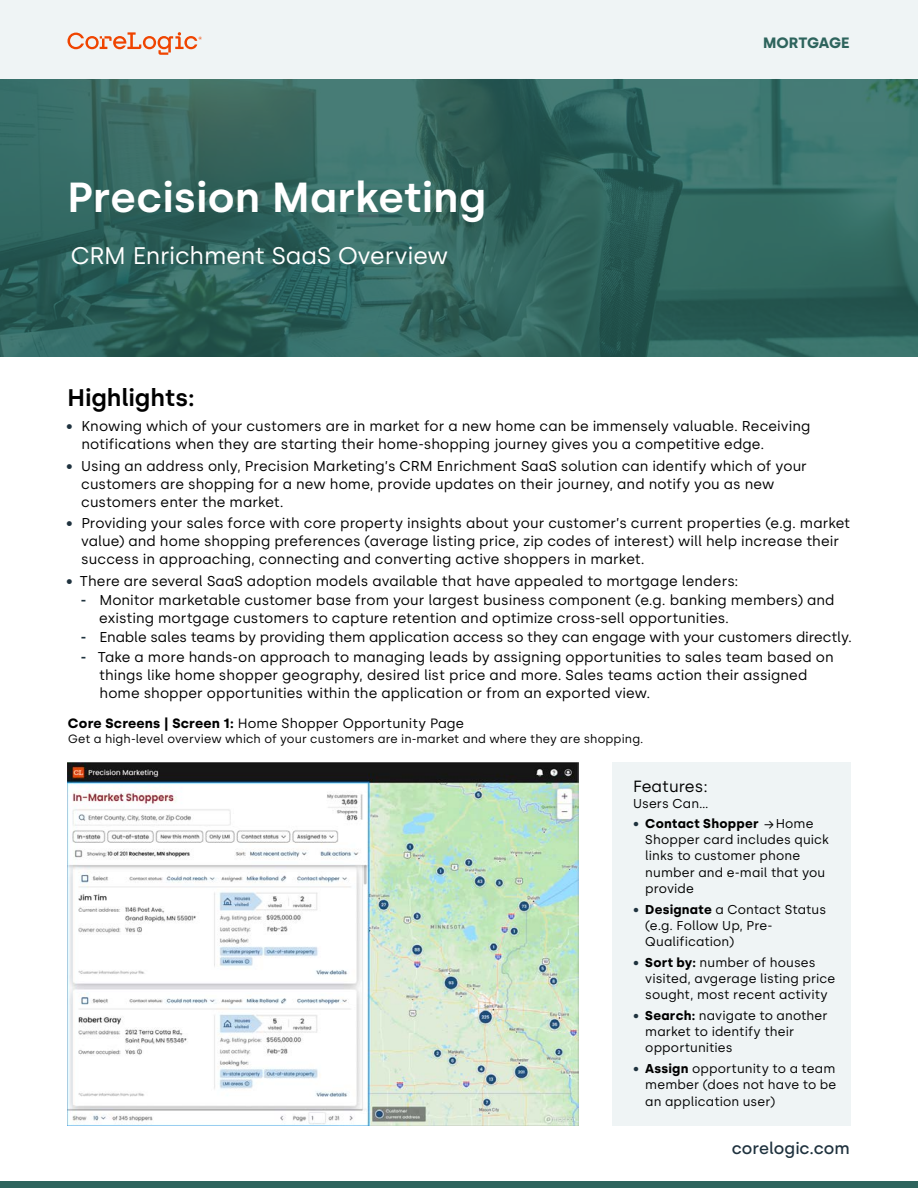
<style>
.page{position:relative;width:918px;height:1188px;background:#fff}
.page>*{position:absolute;margin:0;border:0;box-sizing:border-box;transform-origin:0 0}
.t1{font:600 42px "Silka";letter-spacing:.005em;color:#fff}
.t2{font:24px "Silka";letter-spacing:-.01em;color:#fff}
.t3{font:600 24px "Silka";color:#000}
.t4{font:500 16.5px "Silka";color:#1f323e}
.t5{font:16.2px "Silka";color:#000}
.t6{font:700 15px "Silka";color:#2e645d}
.t7{font:14.25px/18px "Silka";letter-spacing:.005em;color:#000}
.t8{font:13.5px "Silka";letter-spacing:.01em;color:#000}
.t9{font:12.9px/16.2px "Silka";letter-spacing:.01em;color:#000}
.t10{font:12px "Silka";letter-spacing:.01em;color:#000}
.s1{color:#1f323e}
.s2{font-weight:600;color:#1f323e}
.s3{font-weight:700}
.s4{font-style:italic;font-size:12.15px}
</style>
<div class="page">
<div style="left:0;top:0;width:918px;height:87px;background:#eff4f5"></div>
<img style="left:0;top:79px;width:918px;height:277px">
<div style="left:0;top:1181px;width:918px;height:7px;background:#2e645d"></div>
<svg style="left:67px;top:32px;width:135px;height:23px"></svg>
<img style="left:68px;top:762px;width:510px;height:364px">
<div style="left:612px;top:762px;width:238px;height:363px;background:#eff4f5"></div>
<h1 class="t1" style="left:68px;top:172px;width:420px">Precision Marketing</h1>
<h2 class="t2" style="left:71px;top:241px;width:379px">CRM Enrichment SaaS Overview</h2>
<p class="t6" style="left:763px;top:34px;width:88px">MORTGAGE</p>
<h2 class="t3" style="left:68px;top:384px;width:129px">Highlights:</h2>
<p class="t7" style="left:82px;top:417px;width:730px;text-indent:-15px"><span class="s1">•</span> Knowing which of your customers are in market for a new home can be immensely valuable. Receiving notifications when they are starting their home-shopping journey gives you a competitive edge.</p>
<p class="t7" style="left:81px;top:457px;width:727px;text-indent:-15px"><span class="s1">•</span> Using an address only, Precision Marketing’s CRM Enrichment SaaS solution can identify which of your customers are shopping for a new home, provide updates on their journey, and notify you as new customers enter the market.</p>
<p class="t7" style="left:81px;top:514px;width:771px;text-indent:-15px"><span class="s1">•</span> Providing your sales force with core property insights about your customer’s current properties (e.g. market value) and home shopping preferences (average listing price, zip codes of interest) will help increase their success in approaching, connecting and converting active shoppers in market.</p>
<p class="t7" style="left:66px;top:572px;width:674px"><span class="s1">•</span> There are several SaaS adoption models available that have appealed to mortgage lenders:</p>
<p class="t7" style="left:99px;top:591px;width:737px;text-indent:-18px"><span class="s2">-</span> Monitor marketable customer base from your largest business component (e.g. banking members) and existing mortgage customers to capture retention and optimize cross-sell opportunities.</p>
<p class="t7" style="left:81px;top:628px;width:773px"><span class="s2">-</span> Enable sales teams by providing them application access so they can engage with your customers directly.</p>
<p class="t7" style="left:99px;top:648px;width:736px;text-indent:-18px"><span class="s2">-</span> Take a more hands-on approach to managing leads by assigning opportunities to sales team based on things like home shopper geography, desired list price and more. Sales teams action their assigned home shopper opportunities within the application or from an exported view.</p>
<p class="t8" style="left:68px;top:715px;width:398px"><span class="s3">Core Screens | Screen 1:</span> Home Shopper Opportunity Page</p>
<p class="t10" style="left:68px;top:731px;width:577px">Get a high-level overview which of your customers are in-market and where they are shopping.</p>
<p class="t5" style="left:633px;top:777px;width:76px">Features:</p>
<p class="t9" style="left:633px;top:796px;width:77px">Users Can…</p>
<p class="t9" style="left:645px;top:815px;width:185px;text-indent:-12px"><span class="s1">•</span> <span class="s3">Contact Shopper</span> <span class="s4">→</span> Home<br>Shopper card includes quick links to customer phone number and e-mail that you provide</p>
<p class="t9" style="left:645px;top:901px;width:182px;text-indent:-12px"><span class="s1">•</span> <span class="s3">Designate</span> a Contact Status (e.g. Follow Up, Pre-<br>Qualification)</p>
<p class="t9" style="left:645px;top:954px;width:192px;text-indent:-12px"><span class="s1">•</span> <span class="s3">Sort by:</span> number of houses visited, avgerage listing price sought, most recent activity</p>
<p class="t9" style="left:645px;top:1007px;width:184px;text-indent:-12px"><span class="s1">•</span> <span class="s3">Search:</span> navigate to another market to identify their opportunities</p>
<p class="t9" style="left:645px;top:1061px;width:193px;text-align:justify;text-indent:-12px"><span class="s1">•</span> <span class="s3">Assign</span> opportunity to a team member (does not have to be an application user)</p>
<p class="t4" style="left:732px;top:1139px;width:119px">corelogic.com</p>
</div>
